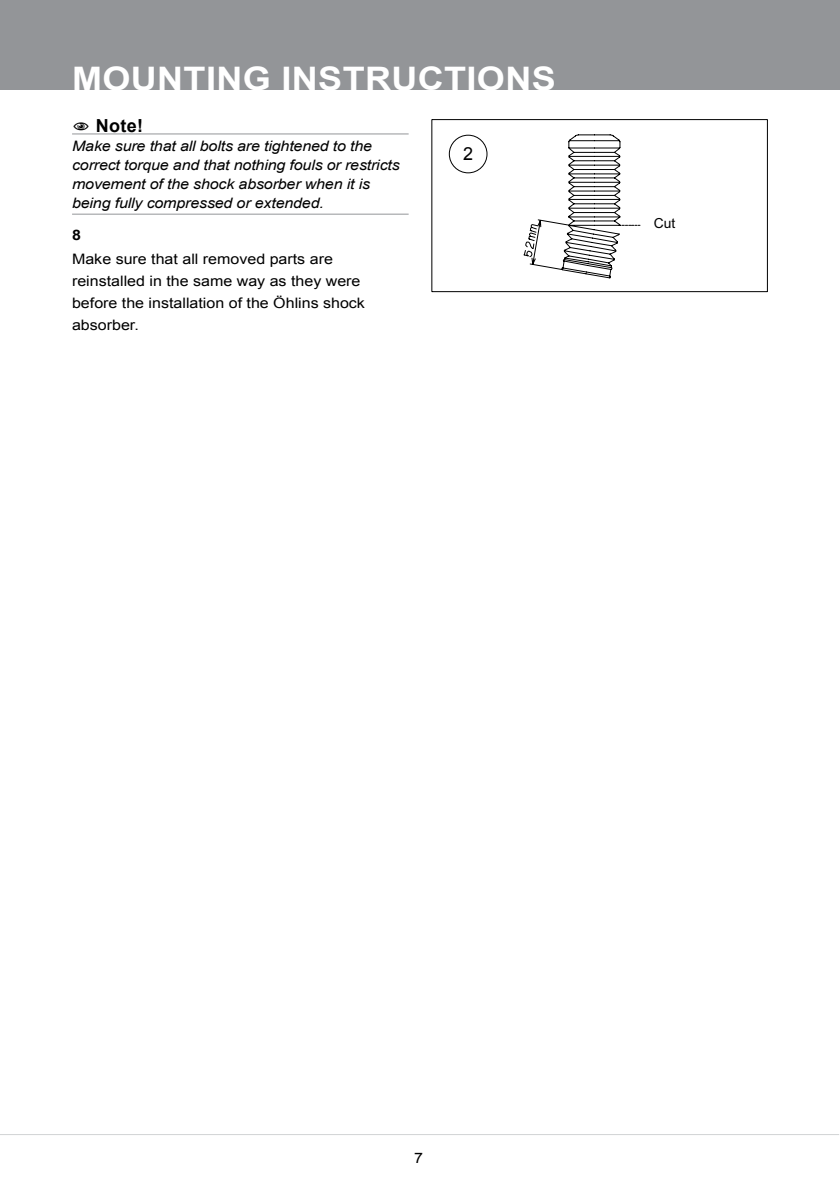
<style>
.page{position:relative;width:840px;height:1191px;background:#fff}
.page>*{position:absolute;margin:0;border:0;box-sizing:border-box;transform-origin:0 0}
.t1{font:700 32.4px "Arial";letter-spacing:.01em;color:#fff;scale:1.11 1}
.t2{font:700 18px "Arial";color:#000}
.t3{font:18px "Arial";color:#000}
.t4{font:italic 14.4px/19px "Arial";letter-spacing:-.01em;color:#000;scale:1.11 1}
.t5{font:14.4px/22px "Arial";color:#000;scale:1.11 1}
.t6{font:700 14.4px "Arial";color:#000;scale:1.11 1}
.t7{font:13.8px "Arial";color:#000}
</style>
<div class="page">
<div style="left:0;top:0;width:839px;height:90px;background:#939598"></div>
<hr style="left:0;top:1134px;width:838px;height:1px;background:#d1d3d4">
<hr style="left:72px;top:134px;width:336px;height:1px;background:#939598">
<hr style="left:72px;top:214px;width:336px;height:1px;background:#939598">
<div style="left:431px;top:119px;width:336px;height:173px;border:1px solid #000"></div>
<div style="left:448px;top:135px;width:39px;height:38px;border:1px solid #000;border-radius:50%"></div>
<svg style="left:523px;top:135px;width:117px;height:144px"></svg>
<h1 class="t1" style="left:72px;top:57px;width:437px">MOUNTING INSTRUCTIONS</h1>
<p class="t2" style="left:109px;top:114px;width:36px">Not e!</p>
<p class="t4" style="left:72px;top:137px;width:296px">Make sure that all bolts are tightened to the correct torque and that nothing fouls or restricts movement of the shock absorber when it is being fully compressed or extended.</p>
<p class="t6" style="left:72px;top:225px;width:10px">8</p>
<p class="t5" style="left:72px;top:248px;width:265px">Make sure that all removed parts are reinstalled in the same way as they were before the installation of the Öhlins shock absorber.</p>
<p class="t3" style="left:463px;top:142px;width:12px">2</p>
<p class="t7" style="left:653px;top:214px;width:23px">Cut</p>
<p class="t5" style="left:414px;top:1147px;width:10px">7</p>
</div>
